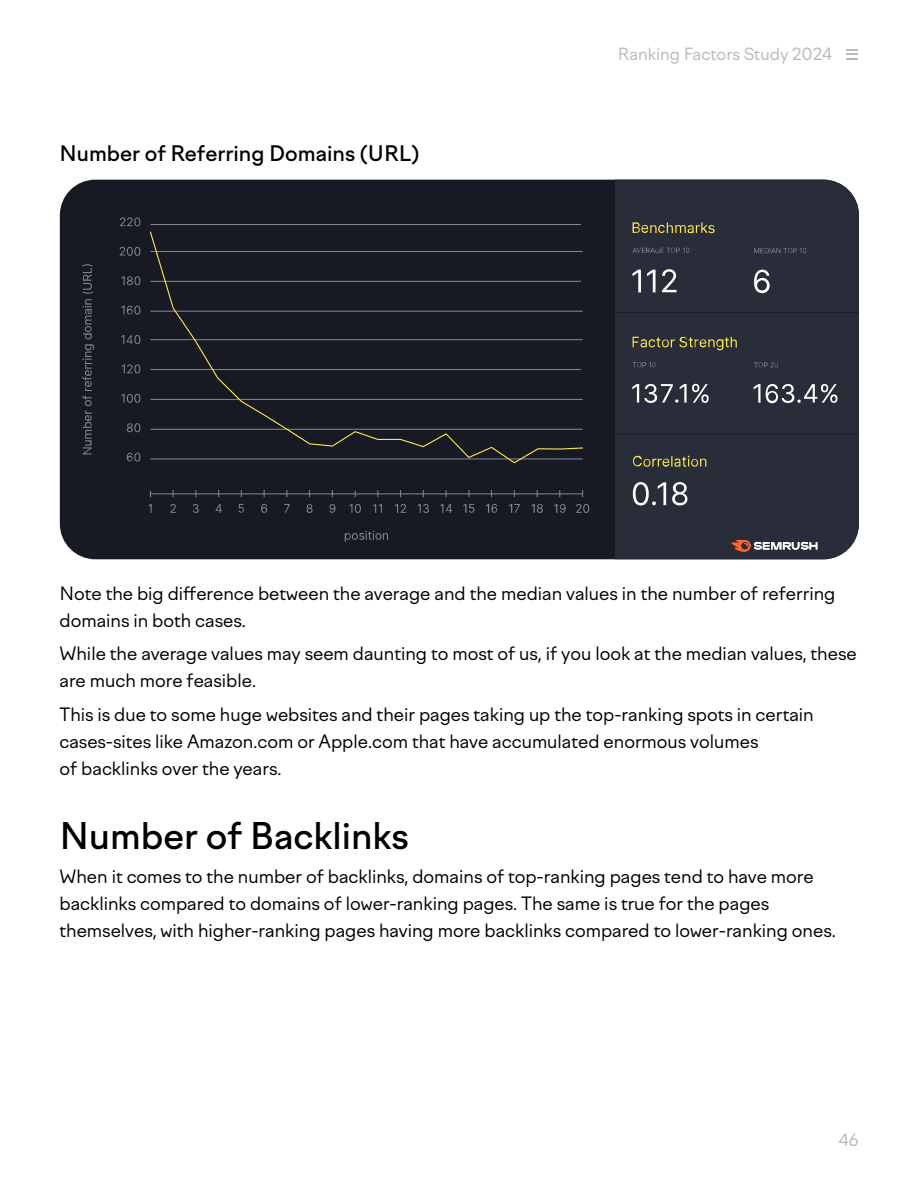
<style>
.page{position:relative;width:918px;height:1188px;background:#fff}
.page>*{position:absolute;margin:0;border:0;box-sizing:border-box;transform-origin:0 0}
.t1{font:500 36px "Factor A";color:#000}
.t2{font:500 21px "Factor A";color:#000}
.t3{font:18px/27px "Factor A";color:#000}
.t4{font:16.5px "Factor A";color:#b9b9b9}
</style>
<div class="page">
<svg style="left:846px;top:49px;width:12px;height:11px"></svg>
<div style="left:60px;top:180px;width:555px;height:379px;background:#171a22"></div>
<div style="left:615px;top:180px;width:243px;height:379px;background:#282d39"></div>
<hr style="left:150px;top:224px;width:431px;height:1px;background:#82899d">
<hr style="left:612px;top:312px;width:246px;height:1px;background:#171a22">
<hr style="left:612px;top:434px;width:246px;height:1px;background:#171a22">
<svg style="left:633px;top:222px;width:82px;height:11px"></svg>
<svg style="left:633px;top:456px;width:73px;height:11px"></svg>
<svg style="left:633px;top:248px;width:56px;height:5px"></svg>
<svg style="left:633px;top:362px;width:23px;height:6px"></svg>
<svg style="left:754px;top:248px;width:52px;height:5px"></svg>
<hr style="left:150px;top:494px;width:433px;height:1px;background:#82899d">
<svg style="left:148px;top:504px;width:4px;height:9px"></svg>
<svg style="left:170px;top:504px;width:6px;height:9px"></svg>
<svg style="left:193px;top:504px;width:6px;height:9px"></svg>
<svg style="left:216px;top:504px;width:6px;height:9px"></svg>
<svg style="left:239px;top:504px;width:5px;height:9px"></svg>
<svg style="left:261px;top:504px;width:6px;height:9px"></svg>
<svg style="left:284px;top:504px;width:6px;height:9px"></svg>
<svg style="left:307px;top:504px;width:6px;height:9px"></svg>
<svg style="left:330px;top:504px;width:5px;height:9px"></svg>
<svg style="left:349px;top:504px;width:12px;height:9px"></svg>
<svg style="left:373px;top:504px;width:9px;height:9px"></svg>
<svg style="left:395px;top:504px;width:11px;height:9px"></svg>
<svg style="left:418px;top:504px;width:11px;height:9px"></svg>
<svg style="left:440px;top:504px;width:12px;height:9px"></svg>
<svg style="left:463px;top:504px;width:11px;height:9px"></svg>
<svg style="left:486px;top:504px;width:11px;height:9px"></svg>
<svg style="left:509px;top:504px;width:11px;height:9px"></svg>
<svg style="left:531px;top:504px;width:12px;height:9px"></svg>
<svg style="left:554px;top:504px;width:12px;height:9px"></svg>
<svg style="left:576px;top:504px;width:13px;height:9px"></svg>
<svg style="left:120px;top:217px;width:20px;height:9px"></svg>
<svg style="left:120px;top:247px;width:20px;height:9px"></svg>
<svg style="left:121px;top:276px;width:19px;height:9px"></svg>
<svg style="left:121px;top:306px;width:19px;height:9px"></svg>
<svg style="left:121px;top:335px;width:19px;height:9px"></svg>
<svg style="left:122px;top:364px;width:18px;height:9px"></svg>
<svg style="left:121px;top:394px;width:19px;height:9px"></svg>
<svg style="left:127px;top:423px;width:13px;height:9px"></svg>
<svg style="left:127px;top:453px;width:13px;height:9px"></svg>
<svg style="left:633px;top:270px;width:8px;height:22px"></svg>
<svg style="left:647px;top:270px;width:9px;height:22px"></svg>
<svg style="left:662px;top:269px;width:15px;height:23px"></svg>
<svg style="left:754px;top:270px;width:16px;height:23px"></svg>
<svg style="left:633px;top:482px;width:33px;height:23px"></svg>
<svg style="left:672px;top:482px;width:15px;height:23px"></svg>
<svg style="left:754px;top:384px;width:83px;height:19px"></svg>
<svg style="left:149px;top:231px;width:435px;height:233px;background:#1c1f26"></svg>
<svg style="left:345px;top:531px;width:43px;height:11px"></svg>
<svg style="left:82px;top:264px;width:12px;height:190px;background:#2c303a"></svg>
<svg style="left:633px;top:337px;width:104px;height:13px"></svg>
<svg style="left:754px;top:362px;width:24px;height:6px"></svg>
<svg style="left:632px;top:384px;width:77px;height:19px"></svg>
<svg style="left:732px;top:540px;width:85px;height:12px"></svg>
<p class="t2" style="left:60px;top:141px;width:362px">Number of Referring Domains (URL)</p>
<p class="t4" style="left:618px;top:44px;width:216px">Ranking Factors Study 2024</p>
<p class="t3" style="left:60px;top:580px;width:777px">Note the big difference between the average and the median values in the number of referring domains in both cases.</p>
<p class="t3" style="left:60px;top:641px;width:799px">While the average values may seem daunting to most of us, if you look at the median values, these are much more feasible.</p>
<p class="t3" style="left:60px;top:702px;width:756px">This is due to some huge websites and their pages taking up the top-ranking spots in certain cases-sites like Amazon.com or Apple.com that have accumulated enormous volumes<br>of backlinks over the years.</p>
<h1 class="t1" style="left:60px;top:815px;width:351px">Number of Backlinks</h1>
<p class="t3" style="left:60px;top:864px;width:778px">When it comes to the number of backlinks, domains of top-ranking pages tend to have more backlinks compared to domains of lower-ranking pages. The same is true for the pages themselves, with higher-ranking pages having more backlinks compared to lower-ranking ones.</p>
<p class="t4" style="left:839px;top:1131px;width:21px">46</p>
</div>
